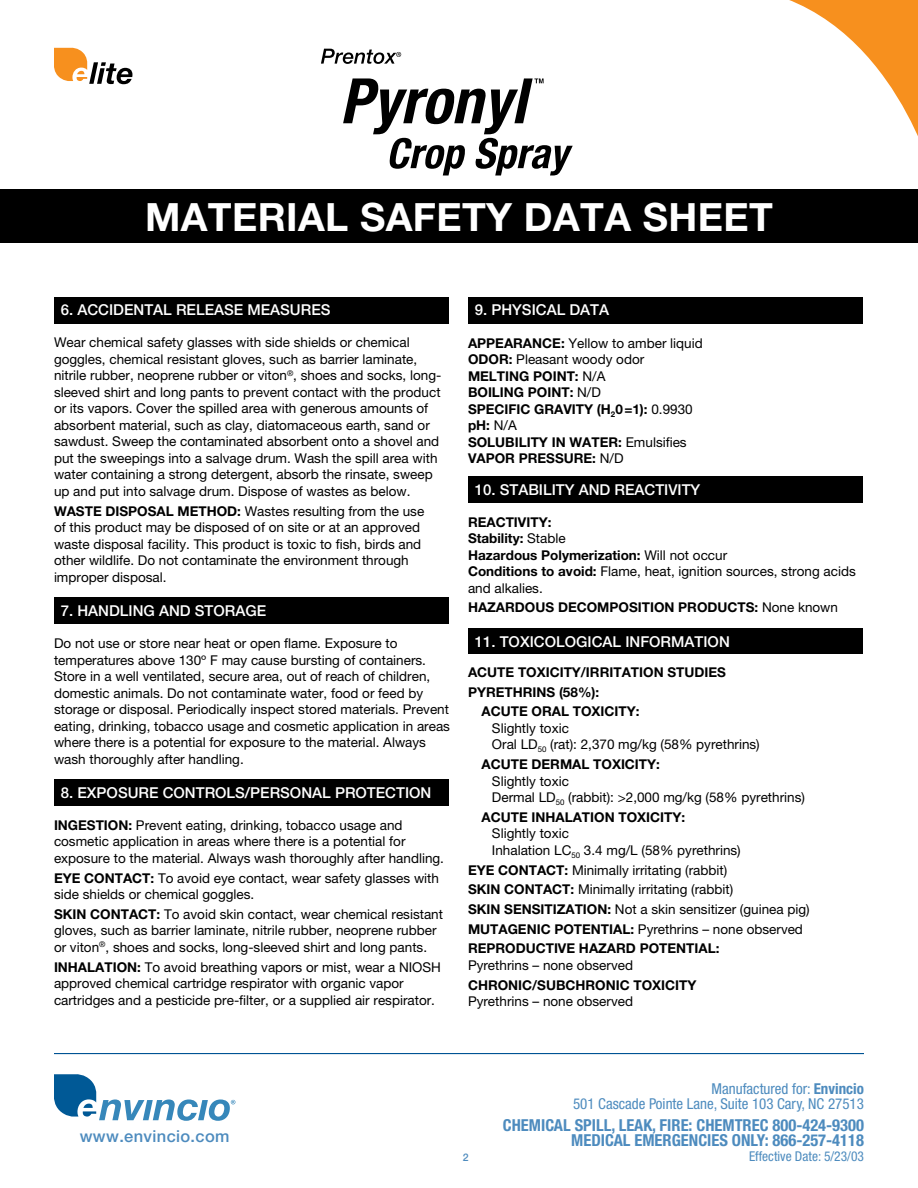
<style>
.page{position:relative;width:918px;height:1188px;background:#fff}
.page>*{position:absolute;margin:0;border:0;box-sizing:border-box;transform-origin:0 0}
.t1{font:700 39px "Helvetica Neue";letter-spacing:.01em;color:#fff}
.t2{font:700 condensed 16.5px/15px "Helvetica Neue";color:#4d8bbe;text-align:right}
.t3{font:500 16.5px "Helvetica Neue";letter-spacing:.02em;color:#4d8bbe}
.t4{font:500 15px "Helvetica Neue";color:#fff}
.t5{font:condensed 15px/15px "Helvetica Neue";color:#4d8bbe;text-align:right}
.t6{font:13.5px/16.5px "Helvetica Neue";color:#000}
.t7{font:700 13.5px/16.5px "Helvetica Neue";color:#000}
.t8{font:condensed 13.5px "Helvetica Neue";color:#4d8bbe}
.t9{font:500 10.5px "Helvetica Neue";color:#4d8bbe}
.s1{font-weight:700}
.s2{font-weight:400}
</style>
<div class="page">
<svg style="left:54px;top:1074px;width:181px;height:47px"></svg>
<hr style="left:54px;top:1053px;width:810px;height:1px;background:#005394">
<svg style="left:789px;top:0;width:129px;height:136px"></svg>
<svg style="left:321px;top:49px;width:80px;height:15px"></svg>
<svg style="left:343px;top:78px;width:230px;height:98px"></svg>
<div style="left:0;top:189px;width:918px;height:54px;background:#000"></div>
<svg style="left:54px;top:48px;width:78px;height:36px"></svg>
<div style="left:54px;top:297px;width:394px;height:26px;background:#000"></div>
<div style="left:54px;top:598px;width:394px;height:26px;background:#000"></div>
<div style="left:54px;top:780px;width:394px;height:26px;background:#000"></div>
<div style="left:468px;top:297px;width:394px;height:27px;background:#000"></div>
<div style="left:468px;top:476px;width:394px;height:27px;background:#000"></div>
<div style="left:468px;top:628px;width:394px;height:26px;background:#000"></div>
<h1 class="t1" style="left:145px;top:193px;width:629px">MATERIAL SAFETY DATA SHEET</h1>
<p class="t4" style="left:61px;top:301px;width:64px">6. ACCIDENT</p>
<p class="t4" style="left:153px;top:301px;width:138px">AL RE LEASE MEASURES</p>
<p class="t6" style="left:54px;top:334px;width:389px">Wear chemical safety glasses with side shields or chemical goggles, chemical resistant gloves, such as barrier laminate, nitrile rubber, neoprene rubber or viton<sup>®</sup>, shoes and socks, long&shy;sleeved shirt and long pants to prevent contact with the product or its vapors. Cover the spilled area with generous amounts of absorbent material, such as clay, diatomaceous earth, sand or sawdust. Sweep the contaminated absorbent onto a shovel and put the sweepings into a salvage drum. Wash the spill area with water containing a strong detergent, absorb the rinsate, sweep up and put into salvage drum. Dispose of wastes as below.</p>
<p class="t7" style="left:54px;top:502px;width:23px">WASTE</p>
<p class="t7" style="left:106px;top:502px;width:9px">DISP</p>
<p class="t7" style="left:137px;top:502px;width:20px">OSAL</p>
<p class="t7" style="left:178px;top:502px;width:11px">METH</p>
<p class="t6" style="left:54px;top:502px;width:372px;text-indent:163px"><span class="s1">OD:</span> Wastes resulting from the use of this product may be disposed of on site or at an approved waste disposal facility. This product is toxic to fish, birds and other wildlife. Do not contaminate the environment through improper disposal.</p>
<p class="t4" style="left:61px;top:602px;width:146px">7. HANDLING AND STOR</p>
<p class="t4" style="left:236px;top:602px;width:21px">AGE</p>
<p class="t6" style="left:54px;top:635px;width:398px">Do not use or store near heat or open flame. Exposure to temperatures above 130º F may cause bursting of containers.<br>Store in a well ventilated, secure area, out of reach of children, domestic animals. Do not contaminate water, food or feed by storage or disposal. Periodically inspect stored materials. Prevent eating, drinking, tobacco usage and cosmetic application in areas where there is a potential for exposure to the material. Always wash thoroughly after handling.</p>
<p class="t4" style="left:61px;top:784px;width:58px">8. EXPOSURE</p>
<p class="t4" style="left:163px;top:784px;width:12px">CONTRO</p>
<p class="t4" style="left:227px;top:784px;width:130px">LS/PersonAL PROTECT</p>
<p class="t4" style="left:405px;top:784px;width:16px">ION</p>
<p class="t6" style="left:54px;top:817px;width:392px"><span class="s1">INGESTION:</span> Prevent eating, drinking, tobacco usage and cosmetic application in areas where there is a potential for exposure to the material. Always wash thoroughly after handling.</p>
<p class="t6" style="left:54px;top:869px;width:387px"><span class="s1">EYE CO NTACT:</span> To avoid eye contact, wear safety glasses with side shields or chemical goggles.</p>
<p class="t6" style="left:54px;top:906px;width:391px"><span class="s1">SKIN CO NTACT:</span> To avoid skin contact, wear chemical resistant gloves, such as barrier laminate, nitrile rubber, neoprene rubber or viton<sup>®</sup>, shoes and socks, long-sleeved shirt and long pants.</p>
<p class="t6" style="left:54px;top:958px;width:389px"><span class="s1">INHALATION:</span> To avoid breathing vapors or mist, wear a NIOSH approved chemical cartridge respirator with organic vapor cartridges and a pesticide pre-filter, or a supplied air respirator.</p>
<p class="t4" style="left:475px;top:301px;width:38px">9. PHYS</p>
<p class="t4" style="left:532px;top:301px;width:79px">ICAL DATA</p>
<p class="t7" style="left:468px;top:335px;width:20px">APPEARAN</p>
<p class="t7" style="left:468px;top:335px;width:236px;text-indent:74px">CE: <span class="s2">Yellow to amber liquid<br></span>ODOR: <span class="s2">Pleasant woody odor<br></span>MELTING POINT: <span class="s2">N/A<br></span>BOILING POINT: <span class="s2">N/D<br></span>SPECIFIC GRAVITY</p>
<p class="t7" style="left:597px;top:401px;width:97px">(H<sub>2</sub>0=1): <span class="s2">0.9930</span></p>
<p class="t7" style="left:468px;top:417px;width:220px">PH: <span class="s2">N/A<br></span>SOLUBILITY IN WATER: <span class="s2">Emulsifies<br></span>VAPOR PRESSURE: <span class="s2">N/D</span></p>
<p class="t4" style="left:475px;top:480px;width:218px">10. STABILITY AND REACTIVITY</p>
<p class="t6" style="left:468px;top:513px;width:389px"><span class="s1">REACTIVITY:<br>STABILITY:</span> Stable<br><span class="s1">HAZARDOUS POLYMERIZATION:</span> Will not occur<br><span class="s1">CONDITIONS TO AVOID:</span> Flame, heat, ignition sources, strong acids and alkalies.</p>
<p class="t7" style="left:468px;top:599px;width:39px">HAZARD</p>
<p class="t7" style="left:525px;top:599px;width:111px">OUS DECOMPOSITI</p>
<p class="t7" style="left:654px;top:599px;width:186px">ON PRODUCTS: <span class="s2">None known</span></p>
<p class="t4" style="left:475px;top:633px;width:167px">11. TOXICOLOGICAL INFORM</p>
<p class="t4" style="left:685px;top:633px;width:47px">ATIOn</p>
<p class="t7" style="left:468px;top:663px;width:126px">ACUTE TOXICITY/IRRITATI</p>
<p class="t7" style="left:643px;top:663px;width:60px">ON STUDIES</p>
<p class="t7" style="left:468px;top:683px;width:19px">PYRETHRINS</p>
<p class="t7" style="left:482px;top:682px;width:159px;line-height:19.8px;text-indent:78px">(58%):<br>ACUTE ORAL TOXICITY:</p>
<p class="t6" style="left:492px;top:720px;width:269px">Slightly toxic<br>Oral LD<sub>50</sub> (rat): 2,370 mg/kg (58% pyrethrins)</p>
<p class="t7" style="left:482px;top:756px;width:180px">ACUTE DERMAL TOXICITY:</p>
<p class="t6" style="left:492px;top:772px;width:314px">Slightly toxic<br>Dermal LD<sub>50</sub> (rabbit): &gt;2,000 mg/kg (58% pyrethrins)</p>
<p class="t7" style="left:482px;top:808px;width:205px">ACUTE INHALATION TOXICITY:</p>
<p class="t6" style="left:492px;top:825px;width:250px">Slightly toxic<br>Inhalation LC<sub>50</sub> 3.4 mg/L (58% pyrethrins)</p>
<p class="t6" style="left:468px;top:860px;width:343px;line-height:19.8px"><span class="s1">EYE CONTACT:</span> Minimally irritating (rabbit)<br><span class="s1">SKIN CONTACT:</span> Minimally irritating (rabbit)<br><span class="s1">SKIN SENSITIZATION:</span> Not a skin sensitizer (guinea pig)<br><span class="s1">MUTAGENIC POTENTIAL</span></p>
<p class="t6" style="left:630px;top:920px;width:174px"><span class="s1">:</span> Pyrethrins – none observed</p>
<p class="t7" style="left:468px;top:940px;width:20px">REPR</p>
<p class="t7" style="left:505px;top:940px;width:113px">ODUCTIVE HAZARD</p>
<p class="t7" style="left:640px;top:940px;width:29px">POTENTIAL</p>
<p class="t7" style="left:716px;top:940px;width:5px">:</p>
<p class="t6" style="left:468px;top:957px;width:167px">Pyrethrins – none observed</p>
<p class="t7" style="left:468px;top:976px;width:11px">CHR</p>
<p class="t7" style="left:498px;top:976px;width:186px">ONIC/SUBCHRONIC TOXICITY</p>
<p class="t6" style="left:468px;top:993px;width:167px">Pyrethrins – none observed</p>
<p class="t3" style="left:80px;top:1126px;width:151px">www.envincio.com</p>
<p class="t5" style="left:573px;top:1081px;width:292px">Manufactured for: <span class="s1">ENVINCIO<br></span>501 Cascade Pointe Lane, Suite 103 Cary, NC 27513</p>
<p class="t2" style="left:503px;top:1117px;width:363px">CHEMICAL SPILL, LEAK, FIRE: CHEMTREC 800-424-9300<br>MEDICAL EMERGENCIES ONLY: 866-257-4118</p>
<p class="t9" style="left:463px;top:1151px;width:7px">2</p>
<p class="t8" style="left:749px;top:1148px;width:116px">Effective Date: 5/23/03</p>
</div>
